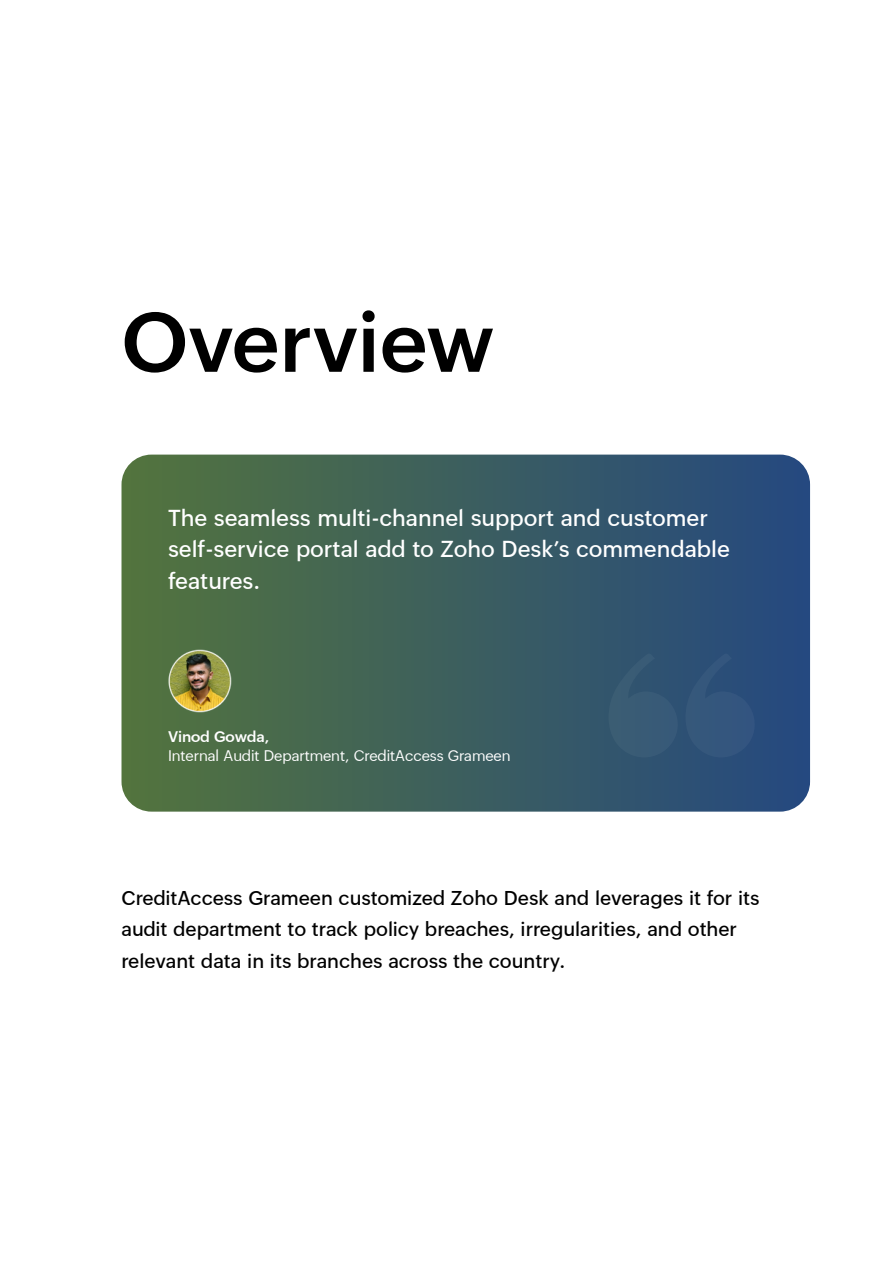
<style>
.page{position:relative;width:893px;height:1263px;background:#fff}
.page>*{position:absolute;margin:0;border:0;box-sizing:border-box;transform-origin:0 0}
.t1{font:600 82.5px "Zoho Puvi";color:#000}
.t2{font:500 22.5px/31.5px "Zoho Puvi";letter-spacing:-.005em;color:#fff}
.t3{font:500 19.5px/31.5px "Zoho Puvi";letter-spacing:-.005em;color:#000}
.t4{font:15px "Zoho Puvi";letter-spacing:-.005em;color:#fff}
.t5{font:600 15px "Zoho Puvi";letter-spacing:-.005em;color:#fff}
</style>
<div class="page">
<svg style="left:122px;top:455px;width:688px;height:357px;background:#3d5f5e"></svg>
<svg style="left:608px;top:653px;width:70px;height:106px;background:#345773"></svg>
<svg style="left:685px;top:653px;width:70px;height:106px;background:#30527a"></svg>
<img style="left:168px;top:650px;width:63px;height:63px">
<h1 class="t1" style="left:122px;top:279px;width:374px">Overview</h1>
<p class="t2" style="left:168px;top:500px;width:563px">The seamless multi-channel support and customer self-service portal add to Zoho Desk’s commendable features.</p>
<p class="t5" style="left:168px;top:725px;width:103px">Vinod Gowda,</p>
<p class="t4" style="left:168px;top:744px;width:344px">Internal Audit Department, CreditAccess Grameen</p>
<p class="t3" style="left:122px;top:880px;width:640px">CreditAccess Grameen customized Zoho Desk and leverages it for its audit department to track policy breaches, irregularities, and other relevant data in its branches across the country.</p>
</div>
